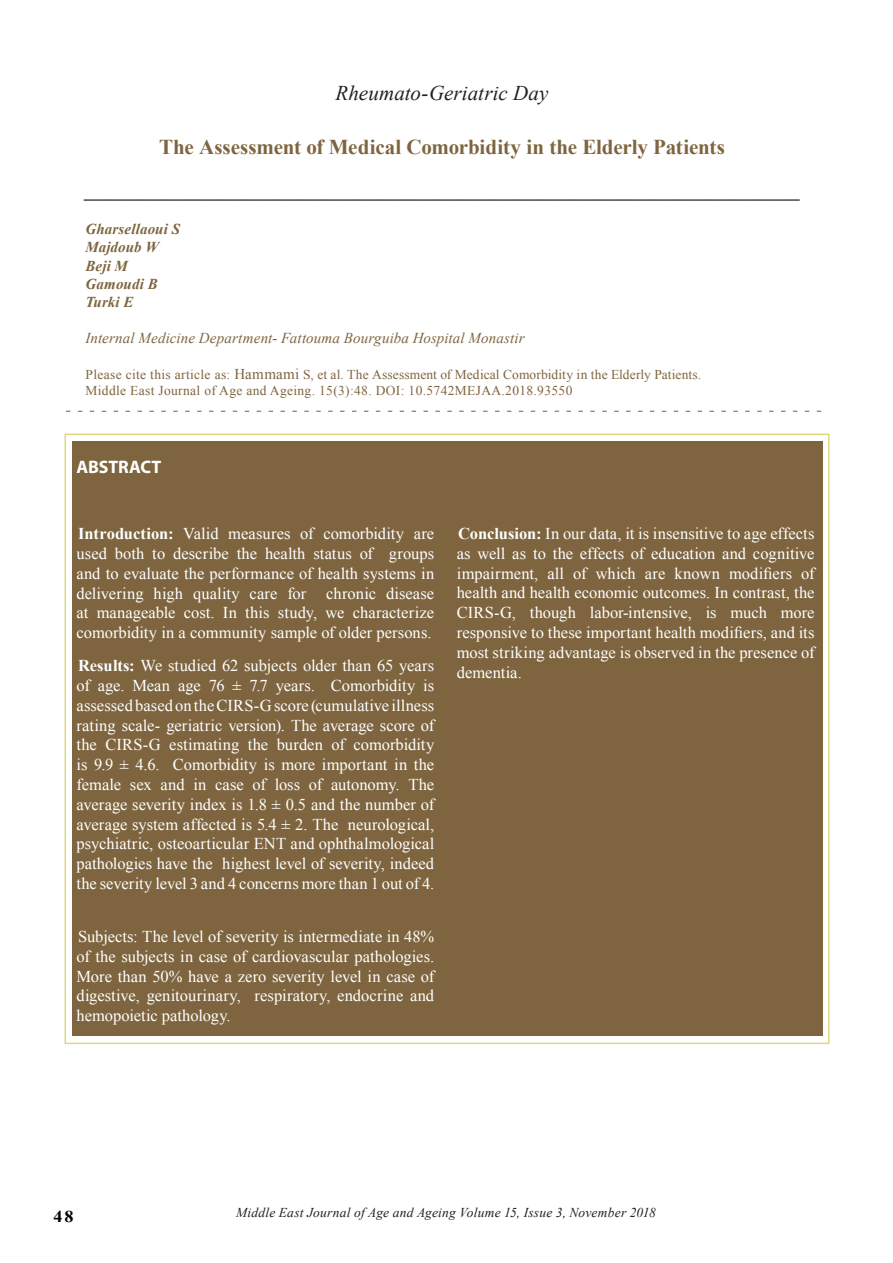
<style>
.page{position:relative;width:893px;height:1263px;background:#fff}
.page>*{position:absolute;margin:0;border:0;box-sizing:border-box;transform-origin:0 0}
.mejaa-contents{font:700 27.15px "Times New Roman";color:#616161}
.mejaa-contents-2{font:700 21.15px "Times New Roman";letter-spacing:-.005em;color:#7e653f}
.mejaa-contents-3{font:italic 21px "Times New Roman";letter-spacing:.005em;color:#231f20}
.mejaa_subheading{font:700 18.15px "Myriad";letter-spacing:-.005em;color:#fff}
.mejaa_subheading-2{font:16.5px/19.8px "Times New Roman";letter-spacing:.005em;color:#fff;text-align:justify}
.t1{font:italic 16.5px "Times New Roman";color:#000}
.t2{font:700 16.5px "Times New Roman";color:#000;scale:1.1 1}
.Author{font:italic 15.15px "Times New Roman";letter-spacing:.01em;color:#7e653f}
.Author-2{font:italic 700 15.15px/18.1px "Times New Roman";letter-spacing:.01em;color:#7e653f}
.Author-3{font:13.5px "Times New Roman";letter-spacing:.025em;color:#7e653f}
.mejaa_table___figure{font:italic 13.5px "Times New Roman";letter-spacing:.015em;color:#231f20}
.s1{font-size:15px}
.s2{font-weight:700}
</style>
<div class="page">
<svg style="left:66px;top:411px;width:755px;height:1px"></svg>
<div style="left:72px;top:441px;width:750px;height:594px;background:#7e653f"></div>
<p class="mejaa-contents-3" style="left:335px;top:79px;width:215px">Rheumato-Geriatric Day</p>
<p class="mejaa-contents-2" style="left:159px;top:132px;width:567px">The Assessment of Medical Comorbidity in the Elderly Patients</p>
<p class="mejaa-contents" style="left:84px;top:167px;width:717px">_____________________________________________________</p>
<p class="Author-2" style="left:86px;top:220px;width:96px">Gharsellaoui S<br>Majdoub W<br>Beji M<br>Gamoudi B<br>Turki E</p>
<p class="Author" style="left:86px;top:328px;width:440px">Internal Medicine Department- Fattouma Bourguiba Hospital Monastir</p>
<p class="Author-3" style="left:86px;top:366px;width:617px">Please cite this article as: <span class="s1">Hammami</span> S, et al. The Assessment of Medical Comorbidity in the Elderly Patients.</p>
<p class="Author-3" style="left:86px;top:382px;width:488px">Middle East Journal of Age and Ageing. 15(3):48. DOI: 10.5742MEJAA.2018.93550</p>
<p class="mejaa_subheading" style="left:76px;top:458px;width:86px">ABSTRACT</p>
<p class="mejaa_subheading-2" style="left:76px;top:523px;width:359px"><span class="s2">Introduction:</span> Valid measures of comorbidity are used both to describe the health status of groups and to evaluate the performance of health systems in delivering high quality care for chronic disease at manageable cost. In this study, we characterize comorbidity in a community sample of older persons.</p>
<p class="mejaa_subheading-2" style="left:76px;top:655px;width:359px"><span class="s2">Results:</span> We studied 62 subjects older than 65 years of age. Mean age 76 ± 7.7 years. Comorbidity is assessed based on the CIRS-G score (cumulative illness rating scale- geriatric version). The average score of the CIRS-G estimating the burden of comorbidity is 9.9 ± 4.6. Comorbidity is more important in the female sex and in case of loss of autonomy. The average severity index is 1.8 ± 0.5 and the number of average system affected is 5.4 ± 2. The neurological, psychiatric, osteoarticular ENT and ophthalmological pathologies have the highest level of severity, indeed the severity level 3 and 4 concerns more than 1 out of 4.</p>
<p class="mejaa_subheading-2" style="left:76px;top:926px;width:359px">Subjects: The level of severity is intermediate in 48% of the subjects in case of cardiovascular pathologies.<br>More than 50% have a zero severity level in case of digestive, genitourinary, respiratory, endocrine and hemopoietic pathology.</p>
<p class="mejaa_subheading-2" style="left:457px;top:523px;width:359px"><span class="s2">Conclusion:</span> In our data, it is insensitive to age effects as well as to the effects of education and cognitive impairment, all of which are known modifiers of health and health economic outcomes. In contrast, the CIRS-G, though labor-intensive, is much more responsive to these important health modifiers, and its most striking advantage is observed in the presence of dementia.</p>
<p class="mejaa_table___figure" style="left:236px;top:1203px;width:421px">Middle East Journal of Age and Ageing Volume 15, Issue 3, November 2018</p>
<p class="t2" style="left:54px;top:1205px;width:20px">48</p>
<p class="t1" style="left:247px;top:1205px;width:425px">Middle East Journal of Age and Ageing 2009; Volume 6, Issue 5</p>
</div>
